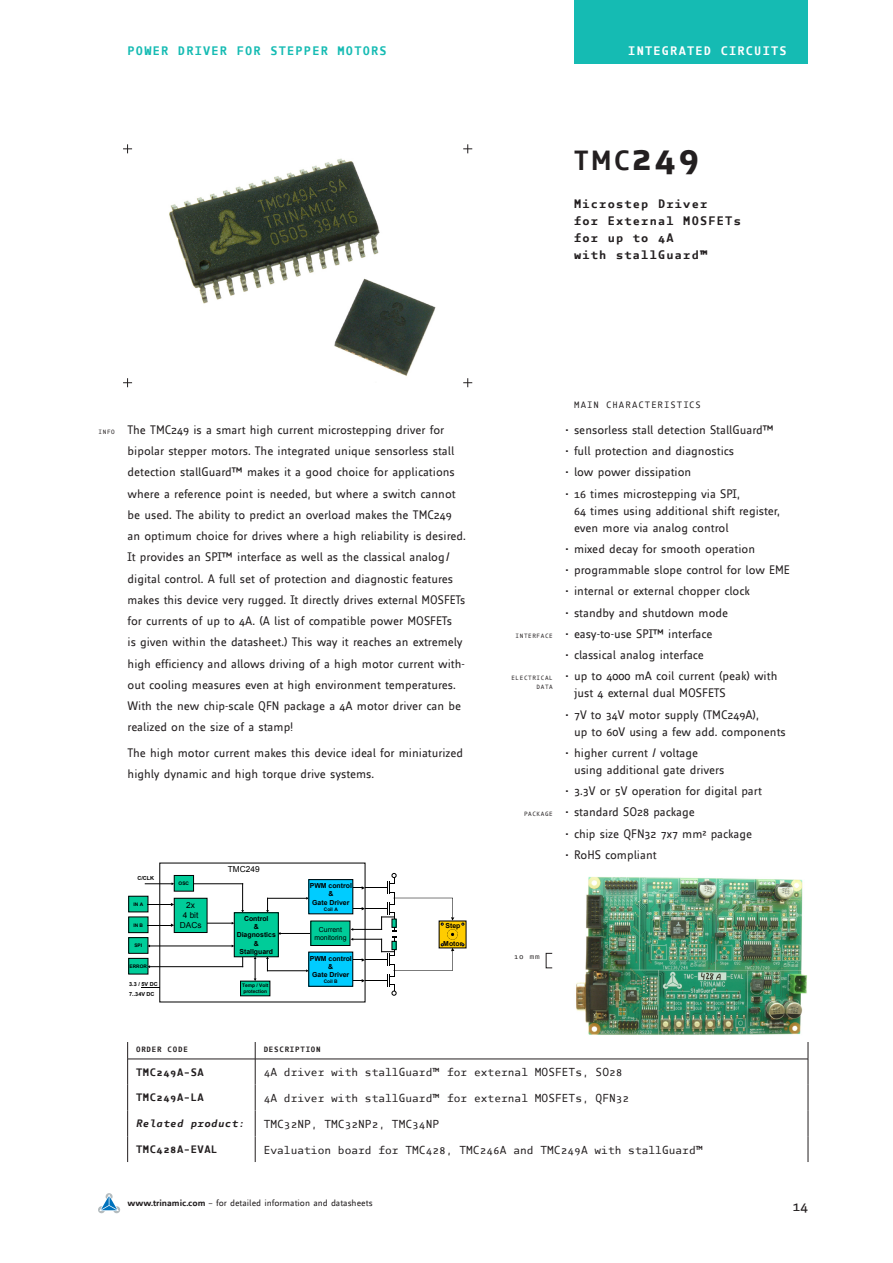
<style>
.page{position:relative;width:893px;height:1263px;background:#fff}
.page>*{position:absolute;margin:0;border:0;box-sizing:border-box;transform-origin:0 0}
.t1{font:700 27px "Manual Office";color:#231f20}
.t2{font:15px "Manual Office";color:#231f20}
.t3{font:12px/21.3px "Manual Office";color:#231f20}
.t4{font:700 12px/17px "Manual Mono";letter-spacing:.1em;color:#231f20}
.t5{font:700 12px "Manual Mono";letter-spacing:.1em;color:#15bbb3}
.t6{font:700 12px "Manual Mono";letter-spacing:.1em;color:#fff}
.t7{font:11.25px "Manual Mono";color:#231f20}
.t8{font:700 10.5px "Manual Mono";letter-spacing:.05em;color:#231f20}
.t9{font:italic 700 10.5px "Manual Mono";letter-spacing:.05em;color:#231f20}
.t10{font:9px "Manual Office";color:#231f20}
.t11{font:9px "Manual Mono";letter-spacing:.115em;color:#231f20}
.t12{font:8.25px/9.9px "Arial";color:#000;text-align:center}
.t13{font:700 7.5px "Manual Mono";letter-spacing:.1em;color:#231f20}
.t14{font:7.5px "Manual Mono";color:#231f20}
.t15{font:700 6.9px/8.2px "Arial";color:#000;text-align:center}
.t16{font:6.9px/8.2px "Arial";color:#000;text-align:center}
.t17{font:6px/8.6px "Manual Mono";letter-spacing:.1em;color:#231f20;text-align:right}
.t18{font:700 5.55px/10.1px "Arial";color:#000}
.t19{font:700 4.8px/5.8px "Arial";color:#000}
.s1{font-size:39px}
.s2{font-weight:700}
</style>
<div class="page">
<div style="left:574px;top:0;width:234px;height:64px;background:#15bbb3"></div>
<svg style="left:98px;top:1194px;width:23px;height:20px"></svg>
<hr style="left:128px;top:1059px;width:127px;height:1px;background:#231f20">
<hr style="left:255px;top:1059px;width:553px;height:1px;background:#231f20">
<svg style="left:127px;top:1042px;width:1px;height:120px"></svg>
<svg style="left:255px;top:1042px;width:1px;height:120px"></svg>
<svg style="left:808px;top:1042px;width:1px;height:120px"></svg>
<img style="left:169px;top:158px;width:267px;height:218px">
<img style="left:576px;top:877px;width:231px;height:158px">
<svg style="left:123px;top:144px;width:9px;height:9px"></svg>
<svg style="left:123px;top:378px;width:9px;height:9px"></svg>
<svg style="left:463px;top:378px;width:9px;height:9px"></svg>
<svg style="left:463px;top:144px;width:9px;height:9px"></svg>
<svg style="left:141px;top:987px;width:19px;height:1px"></svg>
<svg style="left:254px;top:957px;width:2px;height:24px"></svg>
<hr style="left:201px;top:923px;width:31px;height:1px;background:#000">
<hr style="left:150px;top:946px;width:82px;height:1px;background:#000">
<hr style="left:193px;top:883px;width:50px;height:1px;background:#000">
<hr style="left:150px;top:966px;width:93px;height:1px;background:#000">
<svg style="left:145px;top:882px;width:29px;height:3px"></svg>
<svg style="left:266px;top:898px;width:3px;height:14px"></svg>
<hr style="left:268px;top:898px;width:38px;height:1px;background:#000">
<div style="left:129px;top:896px;width:19px;height:16px;background:#0c9"></div>
<div style="left:129px;top:896px;width:19px;height:16px;border:1px solid #000"></div>
<div style="left:129px;top:917px;width:19px;height:16px;background:#0c9"></div>
<div style="left:129px;top:917px;width:19px;height:16px;border:1px solid #000"></div>
<div style="left:129px;top:958px;width:19px;height:16px;background:#0c9"></div>
<div style="left:129px;top:958px;width:19px;height:16px;border:1px solid #000"></div>
<div style="left:129px;top:938px;width:19px;height:15px;background:#0c9"></div>
<div style="left:129px;top:937px;width:19px;height:16px;border:1px solid #000"></div>
<svg style="left:241px;top:884px;width:3px;height:28px"></svg>
<hr style="left:280px;top:933px;width:31px;height:1px;background:#000">
<svg style="left:266px;top:957px;width:3px;height:14px"></svg>
<hr style="left:267px;top:970px;width:39px;height:1px;background:#000">
<svg style="left:147px;top:903px;width:27px;height:3px"></svg>
<svg style="left:147px;top:923px;width:27px;height:4px"></svg>
<div style="left:241px;top:981px;width:29px;height:15px;background:#0c9"></div>
<div style="left:174px;top:898px;width:33px;height:34px;background:#0c9"></div>
<div style="left:174px;top:898px;width:33px;height:35px;border:1px solid #000"></div>
<div style="left:174px;top:875px;width:20px;height:16px;background:#0c9"></div>
<div style="left:174px;top:875px;width:20px;height:16px;border:1px solid #000"></div>
<div style="left:234px;top:913px;width:44px;height:44px;background:#0c9"></div>
<div style="left:234px;top:912px;width:45px;height:45px;border:1px solid #000"></div>
<div style="left:309px;top:879px;width:44px;height:35px;background:#0cf"></div>
<div style="left:309px;top:879px;width:44px;height:35px;border:1px solid #000"></div>
<div style="left:311px;top:921px;width:39px;height:24px;background:#0c9"></div>
<div style="left:311px;top:921px;width:39px;height:25px;border:1px solid #000"></div>
<div style="left:309px;top:952px;width:44px;height:34px;background:#0cf"></div>
<svg style="left:350px;top:873px;width:114px;height:122px"></svg>
<p class="t5" style="left:128px;top:44px;width:261px">POWER DRIVER FOR STEPPER MOTORS</p>
<p class="t6" style="left:628px;top:44px;width:160px">INTEGRATED CIRCUITS</p>
<h1 class="t1" style="left:574px;top:145px;width:126px">TMC<span class="s1">249</span></h1>
<p class="t4" style="left:574px;top:195px;width:168px">Microstep Driver<br>for External MOSFETs for up to 4A<br>with stallGuard™</p>
<p class="t17" style="left:99px;top:427px;width:18px">INFO</p>
<p class="t3" style="left:128px;top:419px;width:340px">The TMC249 is a smart high current microstepping driver for bipolar stepper motors. The integrated unique sensorless stall detection stallGuard™ makes it a good choice for applications where a reference point is needed, but where a switch cannot be used. The ability to predict an overload makes the TMC249 an optimum choice for drives where a high reliability is desired.<br>It provides an SPI™ interface as well as the classical analog/ digital control. A full set of protection and diagnostic features makes this device very rugged. It directly drives external MOSFETs for currents of up to 4A. (A list of compatible power MOSFETs<br>is given within the datasheet.) This way it reaches an extremely high efficiency and allows driving of a high motor current with&shy;out cooling measures even at high environment temperatures.<br>With the new chip-scale QFN package a 4A motor driver can be realized on the size of a stamp!</p>
<p class="t3" style="left:128px;top:742px;width:337px">The high motor current makes this device ideal for miniaturized highly dynamic and high torque drive systems.</p>
<p class="t12" style="left:228px;top:864px;width:33px">TMC249</p>
<p class="t18" style="left:137px;top:873px;width:18px">C/CLK</p>
<p class="t19" style="left:133px;top:901px;width:11px">IN A</p>
<p class="t19" style="left:133px;top:922px;width:11px">IN B</p>
<p class="t19" style="left:130px;top:963px;width:19px">ERROR</p>
<p class="t19" style="left:134px;top:943px;width:9px">SPI</p>
<p class="t18" style="left:129px;top:979px;width:30px">3.3 / 5V DC<br>7..34V DC</p>
<p class="t19" style="left:179px;top:880px;width:12px">OSC</p>
<p class="t12" style="left:180px;top:901px;width:23px">2x<br>4 bit<br>DACs</p>
<p class="t15" style="left:237px;top:914px;width:41px">Control<br>&amp;<br>Diagnostics &amp;<br>Stallguard</p>
<p class="t19" style="left:242px;top:983px;width:28px">Temp / Volt protection</p>
<p class="t15" style="left:310px;top:882px;width:44px">PWM control &amp;<br>Gate Driver</p>
<p class="t19" style="left:324px;top:906px;width:16px">Coil A</p>
<p class="t16" style="left:314px;top:925px;width:34px">Current monitoring</p>
<p class="t15" style="left:310px;top:954px;width:44px">PWM control &amp;<br>Gate Driver</p>
<p class="t19" style="left:324px;top:979px;width:15px">Coil B</p>
<p class="t15" style="left:445px;top:922px;width:16px">Step</p>
<p class="t15" style="left:443px;top:939px;width:21px">Motor</p>
<p class="t11" style="left:574px;top:400px;width:128px">MAIN CHARACTERISTICS</p>
<p class="t3" style="left:566px;top:419px;width:210px">• sensorless stall detection StallGuard™</p>
<p class="t3" style="left:566px;top:440px;width:170px">• full protection and diagnostics</p>
<p class="t3" style="left:566px;top:461px;width:127px">• low power dissipation</p>
<p class="t3" style="left:574px;top:485px;width:207px;line-height:17px;text-indent:-9px">• 16 times microstepping via SPI,<br>64 times using additional shift register, even more via analog control</p>
<p class="t3" style="left:566px;top:538px;width:191px">• mixed decay for smooth operation</p>
<p class="t3" style="left:566px;top:559px;width:226px">• programmable slope control for low EME</p>
<p class="t3" style="left:566px;top:580px;width:186px">• internal or external chopper clock</p>
<p class="t3" style="left:566px;top:602px;width:164px">• standby and shutdown mode</p>
<p class="t17" style="left:516px;top:631px;width:39px">INTERFACE</p>
<p class="t3" style="left:566px;top:623px;width:149px">• easy-to-use SPI™ interface</p>
<p class="t3" style="left:566px;top:644px;width:140px">• classical analog interface</p>
<p class="t17" style="left:511px;top:674px;width:43px">ELECTRICAL<br>DATA</p>
<p class="t3" style="left:574px;top:668px;width:205px;line-height:17px;text-indent:-9px">• up to 4000 mA coil current (peak) with just 4 external dual MOSFETS</p>
<p class="t3" style="left:574px;top:706px;width:213px;line-height:17px;text-indent:-9px">• 7V to 34V motor supply (TMC249A),<br>up to 60V using a few add. components</p>
<p class="t3" style="left:574px;top:744px;width:152px;line-height:17px;text-indent:-9px">• higher current / voltage using additional gate drivers</p>
<p class="t3" style="left:566px;top:780px;width:198px">• 3.3V or 5V operation for digital part</p>
<p class="t17" style="left:524px;top:810px;width:30px">PACKAGE</p>
<p class="t3" style="left:566px;top:802px;width:131px">• standard SO28 package</p>
<p class="t3" style="left:566px;top:823px;width:188px">• chip size QFN32 7x7 mm² package</p>
<p class="t3" style="left:566px;top:844px;width:93px">• RoHS compliant</p>
<p class="t14" style="left:514px;top:952px;width:27px">10 mm</p>
<p class="t13" style="left:136px;top:1045px;width:53px">ORDER CODE</p>
<p class="t13" style="left:264px;top:1045px;width:58px">DESCRIPTION</p>
<p class="t8" style="left:136px;top:1066px;width:69px">TMC249A-SA</p>
<p class="t7" style="left:264px;top:1066px;width:360px">4A driver with stallGuard™ for external MOSFETs, SO28</p>
<p class="t8" style="left:136px;top:1091px;width:69px">TMC249A-LA</p>
<p class="t7" style="left:264px;top:1092px;width:367px">4A driver with stallGuard™ for external MOSFETs, QFN32</p>
<p class="t9" style="left:136px;top:1117px;width:110px">Related product:</p>
<p class="t7" style="left:264px;top:1117px;width:177px">TMC32NP, TMC32NP2, TMC34NP</p>
<p class="t8" style="left:136px;top:1143px;width:83px">TMC428A-EVAL</p>
<p class="t7" style="left:264px;top:1143px;width:440px">Evaluation board for TMC428, TMC246A and TMC249A with stallGuard™</p>
<p class="t10" style="left:128px;top:1198px;width:247px"><span class="s2">www.trinamic.com</span> – for detailed information and datasheets</p>
<p class="t2" style="left:793px;top:1197px;width:17px">14</p>
</div>
